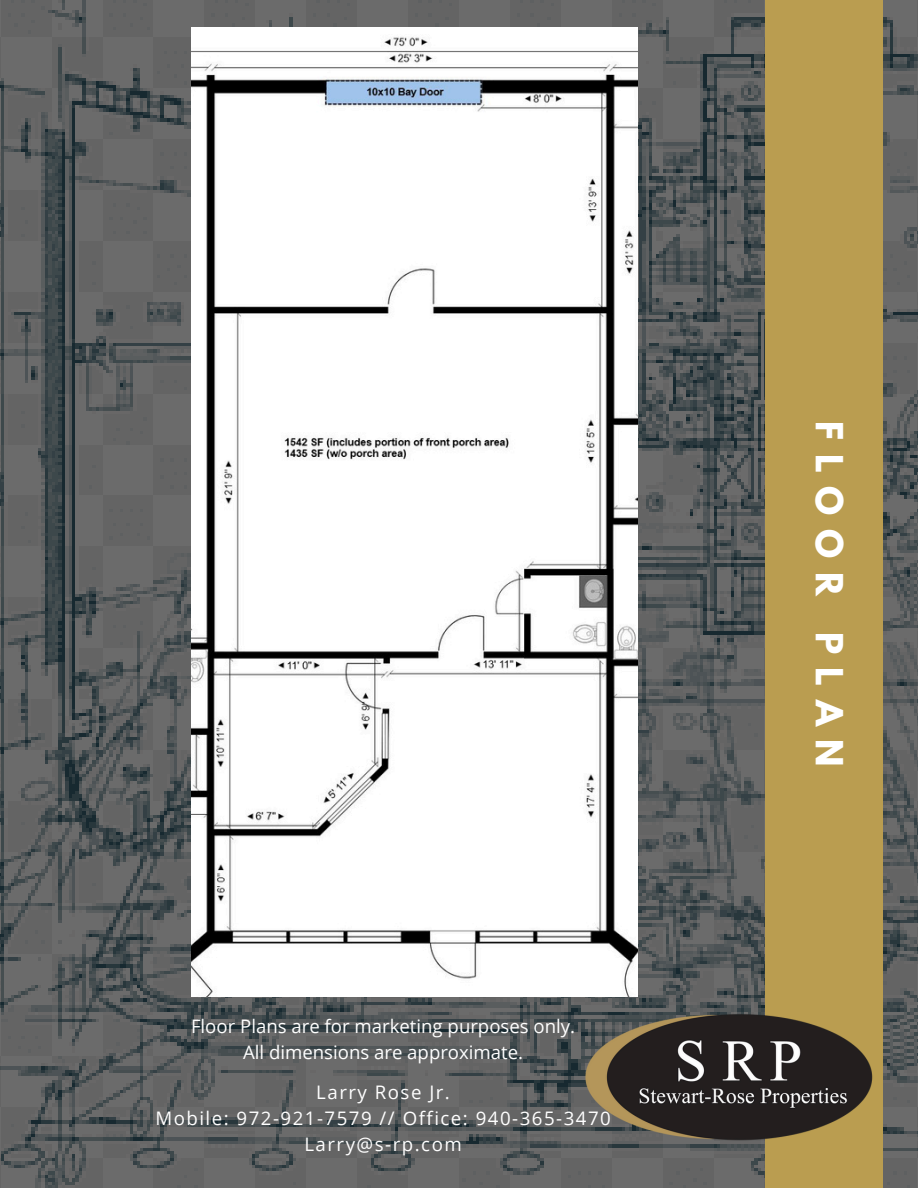
<style>
.page{position:relative;width:918px;height:1188px;background:#fff}
.page>*{position:absolute;margin:0;border:0;box-sizing:border-box;transform-origin:0 0}
.t1{font:700 33.15px "League Spartan";letter-spacing:.41em;color:#fff}
.t2{font:18.75px "Open Sans";letter-spacing:.08em;color:#fff}
.t3{font:18.6px "Open Sans";color:#fff}
</style>
<div class="page">
<img style="left:0;top:0;width:918px;height:1188px">
<div style="left:765px;top:0;width:117px;height:1188px;background:#ba9d50"></div>
<img style="left:459px;top:858px;width:459px;height:330px">
<img style="left:192px;top:28px;width:445px;height:969px">
<p class="t3" style="left:191px;top:1014px;width:386px">Floor Plans are for marketing purposes only.</p>
<p class="t3" style="left:243px;top:1039px;width:282px">All dimensions are approximate.</p>
<p class="t2" style="left:316px;top:1079px;width:135px">Larry Rose Jr.</p>
<p class="t2" style="left:155px;top:1105px;width:457px">Mobile: 972-921-7579 // Office: 940-365-3470</p>
<h2 class="t2" style="left:304px;top:1131px;width:159px">Larry@s-rp.com</h2>
<p class="t1" style="left:846px;top:421px;width:347px;rotate:90deg">FLOOR PLAN</p>
</div>
